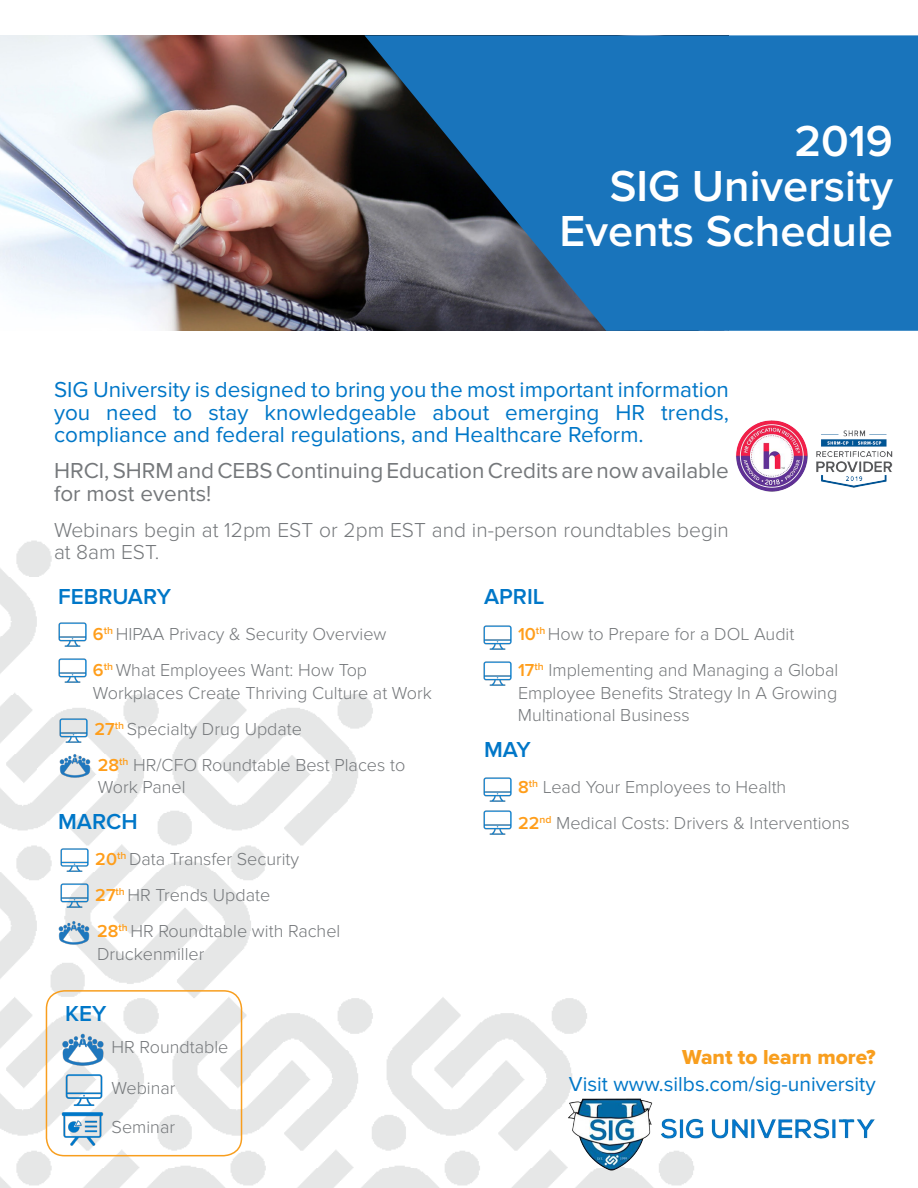
<style>
.page{position:relative;width:918px;height:1188px;background:#fff}
.page>*{position:absolute;margin:0;border:0;box-sizing:border-box;transform-origin:0 0}
.t1{font:600 45px/45px "Proxima Nova";color:#fff;text-align:right}
.t2{font:22.5px/22.5px "Proxima Nova";color:#0077c8;text-align:justify}
.t3{font:22.5px/22.5px "Proxima Nova";color:#75787b}
.t4{font:600 22.5px "Proxima Nova";color:#0077c8}
.t5{font:300 21px/22.5px "Proxima Nova";color:#75787b}
.t6{font:21px "Proxima Nova";color:#0077c8}
.t7{font:21px "Proxima Nova Extrabld";color:#f89e1e}
.t8{font:300 18px/22.5px "Proxima Nova";color:#75787b}
.s1{font-weight:600;color:#ff9e1b}
</style>
<div class="page">
<img style="left:0;top:540px;width:693px;height:648px">
<img style="left:557px;top:1094px;width:318px;height:80px">
<img style="left:0;top:35px;width:364px;height:296px">
<svg style="left:364px;top:35px;width:554px;height:296px;background:#2369a2"></svg>
<img style="left:736px;top:420px;width:72px;height:72px">
<img style="left:816px;top:430px;width:77px;height:58px">
<div style="left:46px;top:990px;width:196px;height:166px;border:2px solid #f89e1e;border-radius:18px"></div>
<img style="left:60px;top:1027px;width:46px;height:46px">
<img style="left:65px;top:1072px;width:37px;height:37px">
<img style="left:60px;top:1110px;width:44px;height:37px">
<img style="left:58px;top:621px;width:28px;height:28px">
<img style="left:58px;top:657px;width:28px;height:27px">
<img style="left:483px;top:659px;width:28px;height:28px">
<img style="left:483px;top:623px;width:28px;height:28px">
<img style="left:483px;top:775px;width:28px;height:28px">
<img style="left:483px;top:809px;width:28px;height:28px">
<img style="left:57px;top:917px;width:33px;height:33px">
<img style="left:58px;top:750px;width:33px;height:33px">
<img style="left:60px;top:717px;width:28px;height:28px">
<img style="left:61px;top:846px;width:28px;height:28px">
<img style="left:61px;top:882px;width:28px;height:27px">
<p class="t1" style="left:794px;top:119px;width:100px">2019</p>
<p class="t1" style="left:559px;top:164px;width:335px">SIG University<br>Events Schedule</p>
<p class="t2" style="left:54px;top:379px;width:677px">SIG University is designed to bring you the most important information you need to stay knowledgeable about emerging HR trends, compliance and federal regulations, and Healthcare Reform.</p>
<p class="t3" style="left:54px;top:460px;width:676px">HRCI, SHRM and CEBS Continuing Education Credits are now available for most events!</p>
<p class="t5" style="left:54px;top:519px;width:676px">Webinars begin at 12pm EST or 2pm EST and in-person roundtables begin at 8am EST.</p>
<p class="t4" style="left:58px;top:584px;width:115px">FEBRUARY</p>
<p class="t8" style="left:93px;top:623px;width:295px"><span class="s1">6</span><sup>th</sup> HIPAA Privacy &amp; Security Overview</p>
<p class="t8" style="left:93px;top:659px;width:341px"><span class="s1">6</span><sup>th</sup> What Employees Want: How Top<br>Workplaces Create Thriving Culture at Work</p>
<p class="t8" style="left:94px;top:718px;width:209px"><span class="s1">27</span><sup>th</sup> Specialty Drug Update</p>
<p class="t8" style="left:98px;top:754px;width:309px"><span class="s1">28</span><sup>th</sup> HR/CFO Roundtable Best Places to<br>Work Panel</p>
<p class="t4" style="left:58px;top:809px;width:81px">MARCH</p>
<p class="t8" style="left:95px;top:848px;width:205px"><span class="s1">20</span><sup>th</sup> Data Transfer Security</p>
<p class="t8" style="left:95px;top:884px;width:176px"><span class="s1">27</span><sup>th</sup> HR Trends Update</p>
<p class="t8" style="left:97px;top:920px;width:245px"><span class="s1">28</span><sup>th</sup> HR Roundtable with Rachel</p>
<p class="t8" style="left:97px;top:943px;width:109px">Druckenmiller</p>
<p class="t4" style="left:65px;top:1000px;width:43px">KEY</p>
<p class="t8" style="left:112px;top:1036px;width:118px">HR Roundtable</p>
<p class="t8" style="left:112px;top:1077px;width:66px">Webinar</p>
<p class="t8" style="left:112px;top:1116px;width:65px">Seminar</p>
<p class="t4" style="left:484px;top:584px;width:62px">APRIL</p>
<p class="t8" style="left:518px;top:623px;width:278px"><span class="s1">10</span><sup>th</sup> How to Prepare for a DOL Audit</p>
<p class="t8" style="left:518px;top:659px;width:322px"><span class="s1">17</span><sup>th</sup> Implementing and Managing a Global<br>Employee Benefits Strategy In A Growing</p>
<p class="t8" style="left:518px;top:704px;width:173px">Multinational Business</p>
<p class="t4" style="left:484px;top:737px;width:48px">MAY</p>
<p class="t8" style="left:518px;top:776px;width:270px"><span class="s1">8</span><sup>th</sup> Lead Your Employees to Health</p>
<p class="t8" style="left:518px;top:812px;width:333px"><span class="s1">22</span><sup>nd</sup> Medical Costs: Drivers &amp; Interventions</p>
<p class="t7" style="left:682px;top:1045px;width:195px">Want to learn more?</p>
<p class="t6" style="left:569px;top:1072px;width:308px">Visit www.silbs.com/sig-university</p>
</div>
